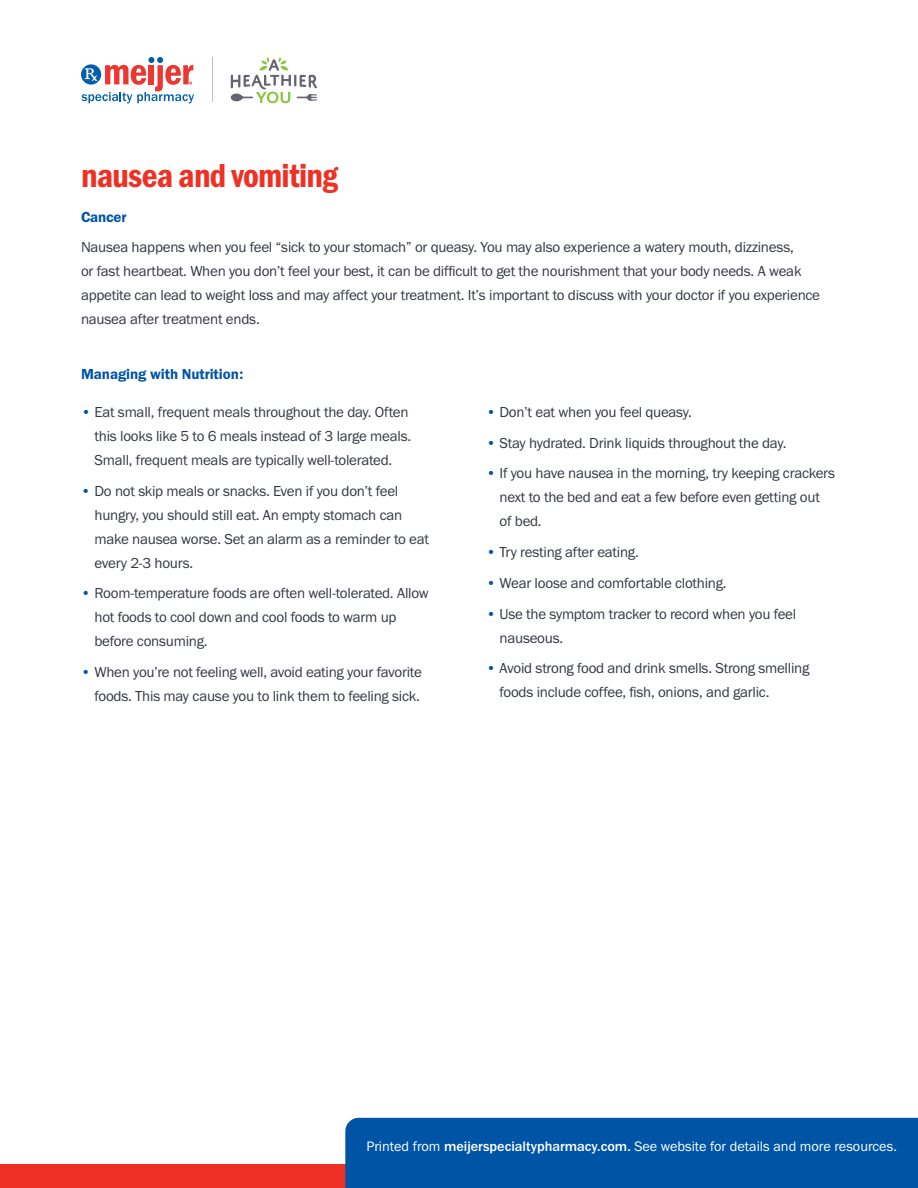
<style>
.page{position:relative;width:918px;height:1188px;background:#fff}
.page>*{position:absolute;margin:0;border:0;box-sizing:border-box;transform-origin:0 0}
.t1{font:34.5px "Franklin Gothic URW Con Dem";letter-spacing:-.02em;color:#ee3124}
.t2{font:15px/24px "Franklin Gothic URW Boo";letter-spacing:-.015em;color:#343741}
.t3{font:15px "Franklin Gothic URW Dem";letter-spacing:-.005em;color:#0054a6}
.t4{font:14.25px "Franklin Gothic URW Boo";color:#fff}
.s1{color:#0054a6}
.s2{font-family:"Franklin Gothic URW";font-weight:500}
</style>
<div class="page">
<hr style="left:212px;top:57px;width:1px;height:44px;background:#bfc2c4">
<svg style="left:82px;top:57px;width:112px;height:46px"></svg>
<svg style="left:231px;top:57px;width:86px;height:46px"></svg>
<div style="left:0;top:1164px;width:918px;height:24px;background:#ee3124"></div>
<div style="left:345px;top:1118px;width:573px;height:70px;background:#0054a6"></div>
<h1 class="t1" style="left:81px;top:153px;width:259px">nausea and vomiting</h1>
<p class="t3" style="left:81px;top:207px;width:47px">Cancer</p>
<p class="t2" style="left:81px;top:235px;width:741px">Nausea happens when you feel “sick to your stomach” or queasy. You may also experience a watery mouth, dizziness,<br>or fast heartbeat. When you don’t feel your best, it can be diffcult to get the nourishment that your body needs. A weak appetite can lead to weight loss and may affect your treatment. It’s important to discuss with your doctor if you experience nausea after treatment ends.</p>
<p class="t3" style="left:81px;top:365px;width:164px">Managing with Nutrition:</p>
<p class="t2" style="left:94px;top:400px;width:318px;text-indent:-13px"><span class="s1">•</span> Eat small, frequent meals throughout the day. Often this looks like 5 to 6 meals instead of 3 large meals.<br>Small, frequent meals are typically well-tolerated.</p>
<p class="t2" style="left:94px;top:478px;width:336px;text-indent:-14px"><span class="s1">•</span> Do not skip meals or snacks. Even if you don’t feel hungry, you should still eat. An empty stomach can make nausea worse. Set an alarm as a reminder to eat every 2-3 hours.</p>
<p class="t2" style="left:94px;top:581px;width:336px;text-indent:-14px"><span class="s1">•</span> Room-temperature foods are often well-tolerated. Allow hot foods to cool down and cool foods to warm up before consuming.</p>
<p class="t2" style="left:81px;top:660px;width:342px;text-align:right"><span class="s1">•</span> When you’re not feeling well, avoid eating your favorite foods. This may cause you to link them to feeling sick.</p>
<p class="t2" style="left:486px;top:400px;width:207px"><span class="s1">•</span> Don’t eat when you feel queasy.</p>
<p class="t2" style="left:486px;top:430px;width:302px"><span class="s1">•</span> Stay hydrated. Drink liquids throughout the day.</p>
<p class="t2" style="left:500px;top:461px;width:337px;text-indent:-14px"><span class="s1">•</span> If you have nausea in the morning, try keeping crackers next to the bed and eat a few before even getting out of bed.</p>
<p class="t2" style="left:486px;top:540px;width:154px"><span class="s1">•</span> Try resting after eating.</p>
<p class="t2" style="left:486px;top:571px;width:242px"><span class="s1">•</span> Wear loose and comfortable clothing.</p>
<p class="t2" style="left:500px;top:601px;width:298px;text-indent:-14px"><span class="s1">•</span> Use the symptom tracker to record when you feel nauseous.</p>
<p class="t2" style="left:500px;top:656px;width:311px;text-indent:-14px"><span class="s1">•</span> Avoid strong food and drink smells. Strong smelling foods include coffee, fsh, onions, and garlic.</p>
<p class="t4" style="left:366px;top:1137px;width:532px">Printed from <span class="s2">meijerspecialtypharmacy.com.</span> See website for details and more resources.</p>
</div>
